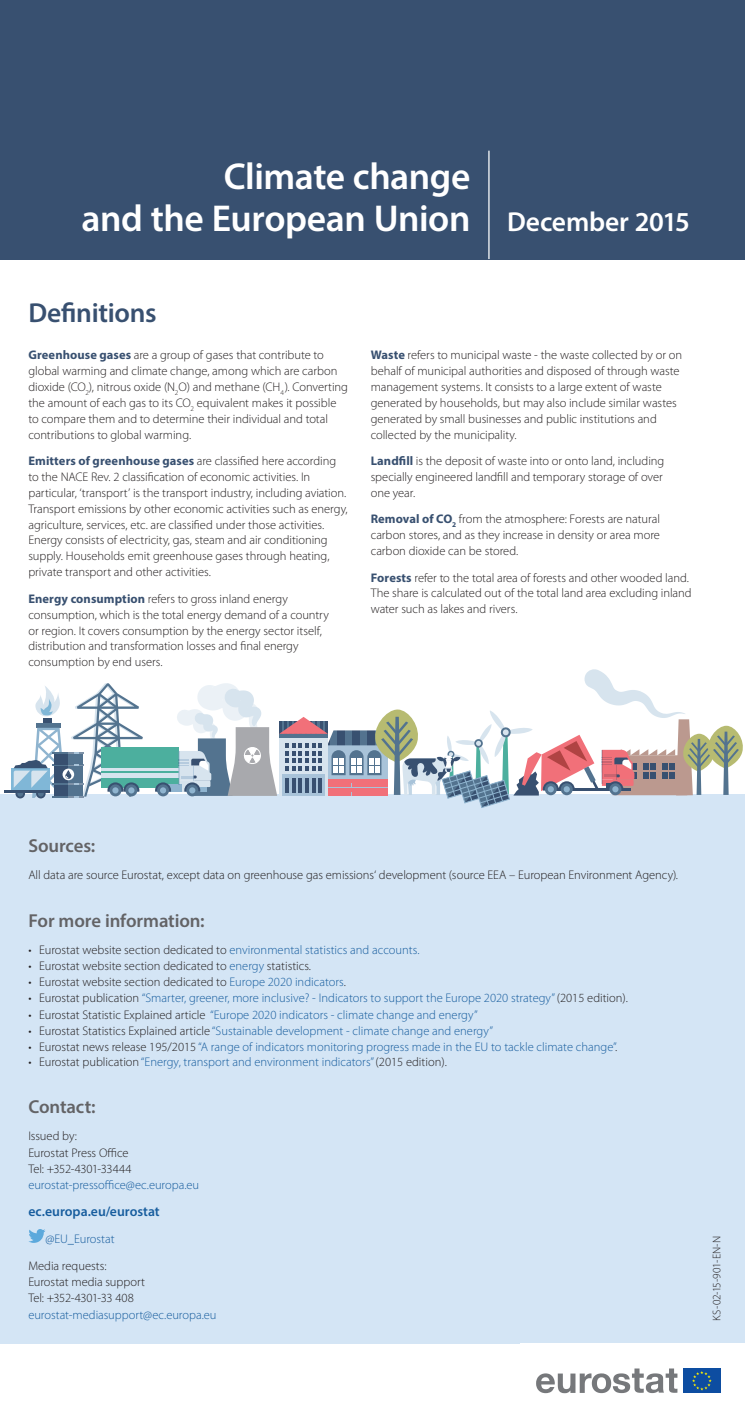
<style>
.page{position:relative;width:745px;height:1418px;background:#fff}
.page>*{position:absolute;margin:0;border:0;box-sizing:border-box;transform-origin:0 0}
.t1{font:600 37.5px/41.2px "Myriad Pro";letter-spacing:-.015em;color:#fff;text-align:right}
.year{font:600 27.5px "Myriad Pro";letter-spacing:-.01em;color:#fff}
.t2{font:600 27.5px "Myriad Pro";letter-spacing:-.01em;color:#385070}
.t3{font:600 18.75px "Myriad Pro";letter-spacing:-.005em;color:#636366}
.t4{font:600 13.75px "Myriad Pro";color:#175d9e}
.body{font:300 12.5px/15.9px "Myriad Pro";letter-spacing:-.005em;color:#231f20}
.body-2{font:300 12.5px "Myriad Pro";color:#175d9e}
.body-3{font:300 11.25px "Myriad Pro";letter-spacing:-.03em;color:#231f20}
.s1{font-weight:700;color:#385070}
.s2{color:#231f20}
.s3{color:#175d9e}
</style>
<div class="page">
<div style="left:0;top:794px;width:744px;height:549px;background:#d4e5f5"></div>
<div style="left:0;top:0;width:744px;height:259px;background:#385070"></div>
<svg style="left:536px;top:1368px;width:141px;height:25px"></svg>
<div style="left:682px;top:1368px;width:37px;height:24px;background:#0d4da1"></div>
<svg style="left:692px;top:1371px;width:19px;height:19px"></svg>
<hr style="left:488px;top:151px;width:1px;height:108px;background:#fff">
<svg style="left:28px;top:1229px;width:17px;height:13px"></svg>
<svg style="left:11px;top:768px;width:3px;height:22px"></svg>
<hr style="left:4px;top:790px;width:45px;height:2px;background:#385070">
<div style="left:102px;top:747px;width:77px;height:40px;background:#4caf9e"></div>
<div style="left:158px;top:784px;width:25px;height:7px;background:#8fb4cf"></div>
<div style="left:157px;top:784px;width:12px;height:12px;background:#53738f;border-radius:50%"></div>
<svg style="left:155px;top:782px;width:16px;height:11px"></svg>
<svg style="left:14px;top:683px;width:129px;height:115px"></svg>
<div style="left:102px;top:773px;width:77px;height:5px;background:#d7e4ee"></div>
<hr style="left:102px;top:768px;width:77px;height:3px;background:#d7e4ee">
<svg style="left:177px;top:669px;width:566px;height:139px"></svg>
<p class="t1" style="left:81px;top:155px;width:390px">Climate change<br>and the European Union</p>
<p class="year" style="left:507px;top:204px;width:184px">December 2015</p>
<h1 class="t2" style="left:28px;top:295px;width:130px">Definitions</h1>
<p class="body" style="left:28px;top:347px;width:321px"><span class="s1">Greenhouse gases</span> are a group of gases that contribute to global warming and climate change, among which are carbon dioxide (CO<sub>2</sub>), nitrous oxide (N<sub>2</sub>O) and methane (CH<sub>4</sub>). Converting the amount of each gas to its CO<sub>2</sub> equivalent makes it possible to compare them and to determine their individual and total contributions to global warming.</p>
<p class="body" style="left:28px;top:453px;width:320px"><span class="s1">Emitters of greenhouse gases</span> are classified here according to the NACE Rev. 2 classification of economic activities. In particular, ‘transport’ is the transport industry, including aviation.<br>Transport emissions by other economic activities such as energy, agriculture, services, etc. are classified under those activities.<br>Energy consists of electricity, gas, steam and air conditioning supply. Households emit greenhouse gases through heating, private transport and other activities.</p>
<p class="body" style="left:28px;top:590px;width:302px"><span class="s1">Energy consumption</span> refers to gross inland energy consumption, which is the total energy demand of a country or region. It covers consumption by the energy sector itself, distribution and transformation losses and final energy consumption by end users.</p>
<p class="body" style="left:370px;top:347px;width:313px"><span class="s1">Waste</span> refers to municipal waste - the waste collected by or on behalf of municipal authorities and disposed of through waste management systems. It consists to a large extent of waste generated by households, but may also include similar wastes generated by small businesses and public institutions and collected by the municipality.</p>
<p class="body" style="left:370px;top:453px;width:295px"><span class="s1">Landfill</span> is the deposit of waste into or onto land, including specially engineered landfill and temporary storage of over one year.</p>
<p class="body" style="left:370px;top:511px;width:291px;text-align:justify"><span class="s1">Removal of CO</span><sub>2</sub> from the atmosphere: Forests are natural carbon stores, and as they increase in density or area more carbon dioxide can be stored.</p>
<p class="body" style="left:370px;top:569px;width:322px"><span class="s1">Forests</span> refer to the total area of forests and other wooded land.<br>The share is calculated out of the total land area excluding inland water such as lakes and rivers.</p>
<h2 class="t3" style="left:28px;top:834px;width:68px">Sources:</h2>
<p class="body" style="left:28px;top:867px;width:650px">All data are source Eurostat, except data on greenhouse gas emissions‘ development (source EEA – European Environment Agency).</p>
<h2 class="t3" style="left:28px;top:908px;width:178px">For more information:</h2>
<p class="body-2" style="left:28px;top:941px;width:392px"><span class="s2">• Eurostat website section dedicated to</span> environmental statistics and accounts.</p>
<p class="body" style="left:28px;top:957px;width:284px">• Eurostat website section dedicated to <span class="s3">energy</span> statistics.</p>
<p class="body" style="left:28px;top:973px;width:319px">• Eurostat website section dedicated to <span class="s3">Europe 2020 indicators</span>.</p>
<p class="body-2" style="left:28px;top:990px;width:600px"><span class="s2">• Eurostat publication</span> “Smarter, greener, more inclusive? - Indicators to support the Europe 2020 strategy” <span class="s2">(2015 edition).</span></p>
<p class="body-2" style="left:28px;top:1006px;width:450px"><span class="s2">• Eurostat Statistic Explained article</span> “Europe 2020 indicators - climate change and energy”</p>
<p class="body-2" style="left:28px;top:1023px;width:466px"><span class="s2">• Eurostat Statistics Explained article</span> “Sustainable development - climate change and energy”</p>
<p class="body-2" style="left:28px;top:1039px;width:590px"><span class="s2">• Eurostat news release 195/2015</span> “A range of indicators monitoring progress made in the EU to tackle climate change”<span class="s2">.</span></p>
<p class="body-2" style="left:28px;top:1054px;width:420px"><span class="s2">• Eurostat publication</span> “Energy, transport and environment indicators” <span class="s2">(2015 edition).</span></p>
<h2 class="t3" style="left:28px;top:1095px;width:69px">Contact:</h2>
<p class="body" style="left:28px;top:1127px;width:172px;line-height:16.2px">Issued by:<br>Eurostat Press Office<br>Tel: +352-4301-33444 <span class="s3">eurostat-pressoffice@ec.europa.eu</span></p>
<h4 class="t4" style="left:28px;top:1202px;width:133px">ec.europa.eu/eurostat</h4>
<p class="body-2" style="left:45px;top:1231px;width:71px">@EU_Eurostat</p>
<p class="body" style="left:28px;top:1257px;width:189px;line-height:16.2px">Media requests:<br>Eurostat media support<br>Tel: +352-4301-33 408 <span class="s3">eurostat-mediasupport@ec.europa.eu</span></p>
<p class="body-3" style="left:709px;top:1320px;width:86px;rotate:-90deg">KS-02-15-901-EN-N</p>
</div>
